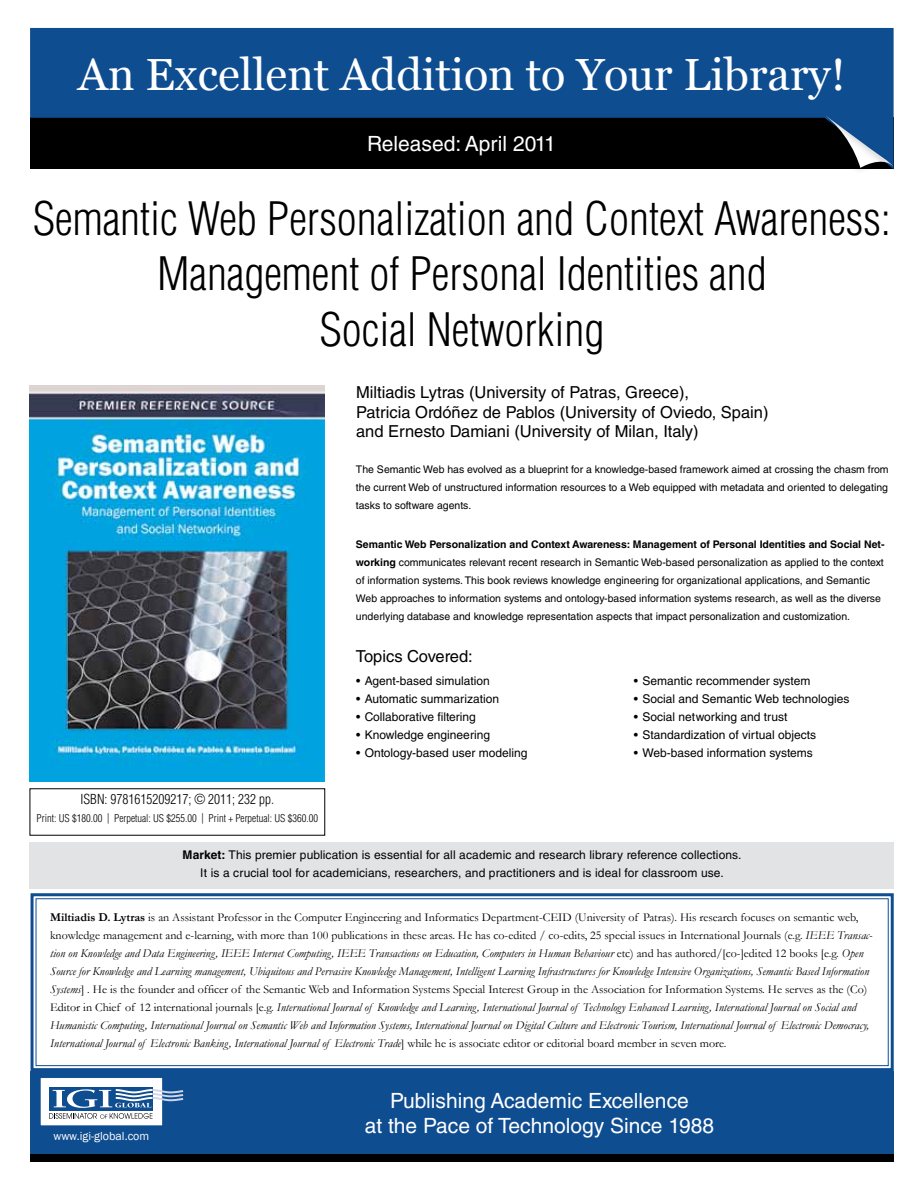
<style>
.page{position:relative;width:918px;height:1188px;background:#fff}
.page>*{position:absolute;margin:0;border:0;box-sizing:border-box;transform-origin:0 0}
.t1{font:300 condensed 45px/55.5px "Helvetica LT Std";color:#000;text-align:center}
.t2{font:45px "Vani";color:#fff}
.t3{font:21px/25.2px "Helvetica LT Std";color:#fff;text-align:center}
.t4{font:16.5px/19.8px "Helvetica LT Std";color:#000}
.t5{font:300 condensed 13.5px "Helvetica LT Std";color:#000}
.t6{font:italic 12px/18px "Garamond";color:#000}
.t7{font:12px/18px "Helvetica LT Std";color:#000;text-align:center}
.t8{font:12px "Franklin Gothic";color:#fff}
.t9{font:10.5px/18px "Helvetica LT Std";color:#000;text-align:justify}
.t10{font:300 condensed 10.5px "Helvetica LT Std";color:#000}
.s1{font-weight:700}
.s2{font-weight:700;font-style:normal}
.s3{font-style:normal}
</style>
<div class="page">
<div style="left:29px;top:842px;width:865px;height:46px;background:#e2e3e4"></div>
<div style="left:30px;top:1071px;width:864px;height:83px;background:#0f4d91"></div>
<div style="left:40px;top:1078px;width:123px;height:48px;background:#fff"></div>
<div style="left:40px;top:1077px;width:123px;height:49px;border:1px solid #0e4d90"></div>
<div style="left:49px;top:1087px;width:103px;height:23px;background:#0e4d90"></div>
<svg style="left:49px;top:1089px;width:134px;height:30px"></svg>
<svg style="left:30px;top:28px;width:864px;height:141px;background:#09325f"></svg>
<div style="left:816px;top:111px;width:78px;height:63px;background:#000;opacity:.2"></div>
<svg style="left:824px;top:115px;width:69px;height:53px;background:#2f4d6d"></svg>
<svg style="left:30px;top:893px;width:864px;height:178px"></svg>
<div style="left:36px;top:898px;width:853px;height:168px;border:1px solid #0f4d91"></div>
<img style="left:29px;top:386px;width:296px;height:395px">
<div style="left:30px;top:1154px;width:864px;height:8px;background:#000"></div>
<h1 class="t2" style="left:78px;top:48px;width:769px">An Excellent Addition to Your Library!</h1>
<h2 class="t3" style="left:367px;top:131px;width:190px">Released: April 2011</h2>
<h1 class="t1" style="left:33px;top:190px;width:860px">Semantic Web Personalization and Context Awareness:<br>Management of Personal Identities and<br>Social Networking</h1>
<p class="t5" style="left:81px;top:791px;width:195px">ISBN: 9781615209217; © 2011; 232 pp.</p>
<p class="t10" style="left:37px;top:812px;width:283px">Print: US $180.00 | Perpetual: US $255.00 | Print + Perpetual: US $360.00</p>
<h3 class="t4" style="left:356px;top:382px;width:414px">Miltiadis Lytras (University of Patras, Greece),<br>Patricia Ordóñez de Pablos (University of Oviedo, Spain) and Ernesto Damiani (University of Milan, Italy)</h3>
<p class="t9" style="left:356px;top:461px;width:534px">The Semantic Web has evolved as a blueprint for a knowledge-based framework aimed at crossing the chasm from the current Web of unstructured information resources to a Web equipped with metadata and oriented to delegating tasks to software agents.</p>
<p class="t9" style="left:356px;top:536px;width:530px;text-align:left"><span class="s1">Semantic Web Personalization and Context Awareness: Management of Personal Identities and Social Net&shy;working</span> communicates relevant recent research in Semantic Web-based personalization as applied to the context of information systems. This book reviews knowledge engineering for organizational applications, and Semantic Web approaches to information systems and ontology-based information systems research, as well as the diverse underlying database and knowledge representation aspects that impact personalization and customization.</p>
<h3 class="t4" style="left:356px;top:646px;width:118px">Topics Covered:</h3>
<p class="t7" style="left:356px;top:672px;width:135px">• Agent-based simulation</p>
<p class="t7" style="left:356px;top:690px;width:144px">• Automatic summarization</p>
<p class="t7" style="left:356px;top:708px;width:121px">• Collaborative filtering</p>
<p class="t7" style="left:356px;top:726px;width:136px">• Knowledge engineering</p>
<p class="t7" style="left:356px;top:744px;width:173px">• Ontology-based user modeling</p>
<p class="t7" style="left:634px;top:672px;width:178px">• Semantic recommender system</p>
<p class="t7" style="left:634px;top:690px;width:217px">• Social and Semantic Web technologies</p>
<p class="t7" style="left:634px;top:708px;width:155px">• Social networking and trust</p>
<p class="t7" style="left:634px;top:726px;width:184px">• Standardization of virtual objects</p>
<p class="t7" style="left:634px;top:744px;width:180px">• Web-based information systems</p>
<p class="t7" style="left:183px;top:846px;width:560px"><span class="s1">Market:</span> This premier publication is essential for all academic and research library reference collections.<br>It is a crucial tool for academicians, researchers, and practitioners and is ideal for classroom use.</p>
<p class="t6" style="left:50px;top:908px;width:824px"><span class="s2">Miltiadis D. Lytras</span> <span class="s3">is an Assistant Professor in the Computer Engineering and Informatics Department-CEID (University of Patras). His research focuses on semantic web, knowledge management and e-learning, with more than 100 publications in these areas. He has co-edited / co-edits, 25 special issues in International Journals (e.g.</span> IEEE Transac&shy;tion on Knowledge and Data Engineering, IEEE Internet Computing, IEEE Transactions on Education, Computers in Human Behaviour <span class="s3">etc) and has authored/[co-]edited 12 books [e.g.</span> Open Source for Knowledge and Learning management, Ubiquitous and Pervasive Knowledge Management, Intelligent Learning Infrastructures for Knowledge Intensive Organizations, Semantic Based Information Systems<span class="s3">] . He is the founder and officer of the Semantic Web and Information Systems Special Interest Group in the Association for Information Systems. He serves as the (Co)<br>Editor in Chief of 12 international journals [e.g.</span> International Journal of Knowledge and Learning, International Journal of Technology Enhanced Learning, International Journal on Social and Humanistic Computing, International Journal on Semantic Web and Information Systems, International Journal on Digital Culture and Electronic Tourism, International Journal of Electronic Democracy, International Journal of Electronic Banking, International Journal of Electronic Trade<span class="s3">] while he is associate editor or editorial board member in seven more.</span></p>
<p class="t8" style="left:53px;top:1128px;width:97px">www.igi-global.com</p>
<h2 class="t3" style="left:365px;top:1088px;width:351px">Publishing Academic Excellence<br>at the Pace of Technology Since 1988</h2>
</div>
